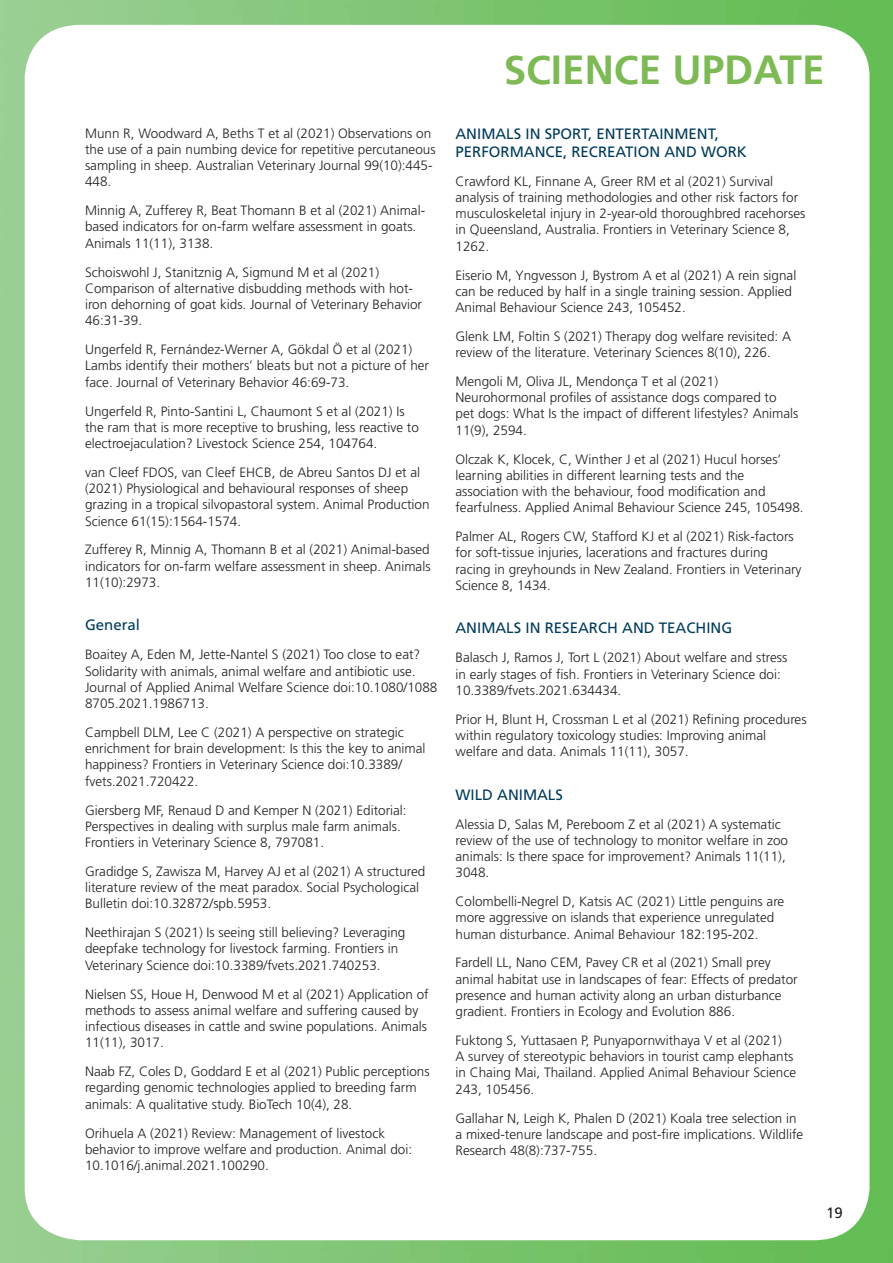
<style>
.page{position:relative;width:893px;height:1263px;background:#fff}
.page>*{position:absolute;margin:0;border:0;box-sizing:border-box;transform-origin:0 0}
.t1{font:700 40.5px "Frutiger 65";color:#7db955}
.t2{font:15px/18px "Frutiger LT Std";color:#003b5b}
.t3{font:15px "Frutiger LT Std";color:#231f20}
.t4{font:300 13.5px/16.2px "Frutiger LT Std";color:#231f20}
</style>
<div class="page">
<img style="left:0;top:0;width:893px;height:1263px">
<p class="t4" style="left:85px;top:125px;width:352px">Munn R, Woodward A, Beths T et al (2021) Observations on the use of a pain numbing device for repetitive percutaneous sampling in sheep. Australian Veterinary Journal 99(10):445- 448.</p>
<p class="t4" style="left:85px;top:203px;width:342px">Minnig A, Zufferey R, Beat Thomann B et al (2021) Animal&shy;based indicators for on-farm welfare assessment in goats.<br>Animals 11(11), 3138.</p>
<p class="t4" style="left:85px;top:264px;width:339px">Schoiswohl J, Stanitznig A, Sigmund M et al (2021)<br>Comparison of alternative disbudding methods with hot&shy;iron dehorning of goat kids. Journal of Veterinary Behavior 46:31-39.</p>
<p class="t4" style="left:85px;top:342px;width:346px">Ungerfeld R, Fernández-Werner A, Gökdal Ö et al (2021)<br>Lambs identify their mothers’ bleats but not a picture of her face. Journal of Veterinary Behavior 46:69-73.</p>
<p class="t4" style="left:85px;top:403px;width:335px">Ungerfeld R, Pinto-Santini L, Chaumont S et al (2021) Is the ram that is more receptive to brushing, less reactive to electroejaculation? Livestock Science 254, 104764.</p>
<p class="t4" style="left:85px;top:464px;width:346px">van Cleef FDOS, van Cleef EHCB, de Abreu Santos DJ et al (2021) Physiological and behavioural responses of sheep grazing in a tropical silvopastoral system. Animal Production Science 61(15):1564-1574.</p>
<p class="t4" style="left:85px;top:542px;width:347px;text-align:justify">Zufferey R, Minnig A, Thomann B et al (2021) Animal-based indicators for on-farm welfare assessment in sheep. Animals 11(10):2973.</p>
<p class="t2" style="left:85px;top:616px;width:57px">General</p>
<p class="t4" style="left:85px;top:647px;width:354px">Boaitey A, Eden M, Jette-Nantel S (2021) Too close to eat?<br>Solidarity with animals, animal welfare and antibiotic use.<br>Journal of Applied Animal Welfare Science doi:10.1080/1088<br>8705.2021.1986713.</p>
<p class="t4" style="left:85px;top:724px;width:342px">Campbell DLM, Lee C (2021) A perspective on strategic enrichment for brain development: Is this the key to animal happiness? Frontiers in Veterinary Science doi:10.3389/ fvets.2021.720422.</p>
<p class="t4" style="left:85px;top:802px;width:323px">Giersberg MF, Renaud D and Kemper N (2021) Editorial:<br>Perspectives in dealing with surplus male farm animals.<br>Frontiers in Veterinary Science 8, 797081.</p>
<p class="t4" style="left:85px;top:863px;width:342px">Gradidge S, Zawisza M, Harvey AJ et al (2021) A structured literature review of the meat paradox. Social Psychological<br>Bulletin doi:10.32872/spb.5953.</p>
<p class="t4" style="left:85px;top:925px;width:322px">Neethirajan S (2021) Is seeing still believing? Leveraging deepfake technology for livestock farming. Frontiers in<br>Veterinary Science doi:10.3389/fvets.2021.740253.</p>
<p class="t4" style="left:85px;top:986px;width:345px">Nielsen SS, Houe H, Denwood M et al (2021) Application of methods to assess animal welfare and suffering caused by infectious diseases in cattle and swine populations. Animals 11(11), 3017.</p>
<p class="t4" style="left:85px;top:1063px;width:346px">Naab FZ, Coles D, Goddard E et al (2021) Public perceptions regarding genomic technologies applied to breeding farm animals: A qualitative study. BioTech 10(4), 28.</p>
<p class="t4" style="left:85px;top:1125px;width:329px">Orihuela A (2021) Review: Management of livestock behavior to improve welfare and production. Animal doi:<br>10.1016/j.animal.2021.100290.</p>
<h1 class="t1" style="left:504px;top:46px;width:322px">SCIENCE UPDATE</h1>
<p class="t2" style="left:455px;top:125px;width:293px">ANIMALS IN SPORT, ENTERTAINMENT,<br>PERFORMANCE, RECREATION AND WORK</p>
<p class="t4" style="left:455px;top:173px;width:351px">Crawford KL, Finnane A, Greer RM et al (2021) Survival analysis of training methodologies and other risk factors for musculoskeletal injury in 2-year-old thoroughbred racehorses in Queensland, Australia. Frontiers in Veterinary Science 8, 1262.</p>
<p class="t4" style="left:455px;top:267px;width:342px">Eiserio M, Yngvesson J, Bystrom A et al (2021) A rein signal can be reduced by half in a single training session. Applied<br>Animal Behaviour Science 243, 105452.</p>
<p class="t4" style="left:455px;top:328px;width:337px">Glenk LM, Foltin S (2021) Therapy dog welfare revisited: A review of the literature. Veterinary Sciences 8(10), 226.</p>
<p class="t4" style="left:455px;top:373px;width:345px">Mengoli M, Oliva JL, Mendonça T et al (2021)<br>Neurohormonal profiles of assistance dogs compared to pet dogs: What Is the impact of different lifestyles? Animals 11(9), 2594.</p>
<p class="t4" style="left:455px;top:451px;width:350px">Olczak K, Klocek, C, Winther J et al (2021) Hucul horses’ learning abilities in different learning tests and the association with the behaviour, food modification and fearfulness. Applied Animal Behaviour Science 245, 105498.</p>
<p class="t4" style="left:455px;top:529px;width:348px">Palmer AL, Rogers CW, Stafford KJ et al (2021) Risk-factors for soft-tissue injuries, lacerations and fractures during racing in greyhounds in New Zealand. Frontiers in Veterinary Science 8, 1434.</p>
<p class="t2" style="left:455px;top:619px;width:278px">ANIMALS IN RESEARCH AND TEACHING</p>
<p class="t4" style="left:455px;top:650px;width:333px">Balasch J, Ramos J, Tort L (2021) About welfare and stress in early stages of fish. Frontiers in Veterinary Science doi:<br>10.3389/fvets.2021.634434.</p>
<p class="t4" style="left:455px;top:711px;width:353px">Prior H, Blunt H, Crossman L et al (2021) Refining procedures within regulatory toxicology studies: Improving animal welfare and data. Animals 11(11), 3057.</p>
<p class="t2" style="left:455px;top:785px;width:109px">WILD ANIMALS</p>
<p class="t4" style="left:455px;top:816px;width:334px">Alessia D, Salas M, Pereboom Z et al (2021) A systematic review of the use of technology to monitor welfare in zoo animals: Is there space for improvement? Animals 11(11), 3048.</p>
<p class="t4" style="left:455px;top:893px;width:330px">Colombelli-Negrel D, Katsis AC (2021) Little penguins are more aggressive on islands that experience unregulated human disturbance. Animal Behaviour 182:195-202.</p>
<p class="t4" style="left:455px;top:955px;width:344px">Fardell LL, Nano CEM, Pavey CR et al (2021) Small prey animal habitat use in landscapes of fear: Effects of predator presence and human activity along an urban disturbance gradient. Frontiers in Ecology and Evolution 886.</p>
<p class="t4" style="left:455px;top:1032px;width:342px">Fuktong S, Yuttasaen P, Punyapornwithaya V et al (2021)<br>A survey of stereotypic behaviors in tourist camp elephants in Chaing Mai, Thailand. Applied Animal Behaviour Science 243, 105456.</p>
<p class="t4" style="left:455px;top:1110px;width:349px">Gallahar N, Leigh K, Phalen D (2021) Koala tree selection in a mixed-tenure landscape and post-fire implications. Wildlife<br>Research 48(8):737-755.</p>
<p class="t3" style="left:826px;top:1204px;width:18px">19</p>
</div>
